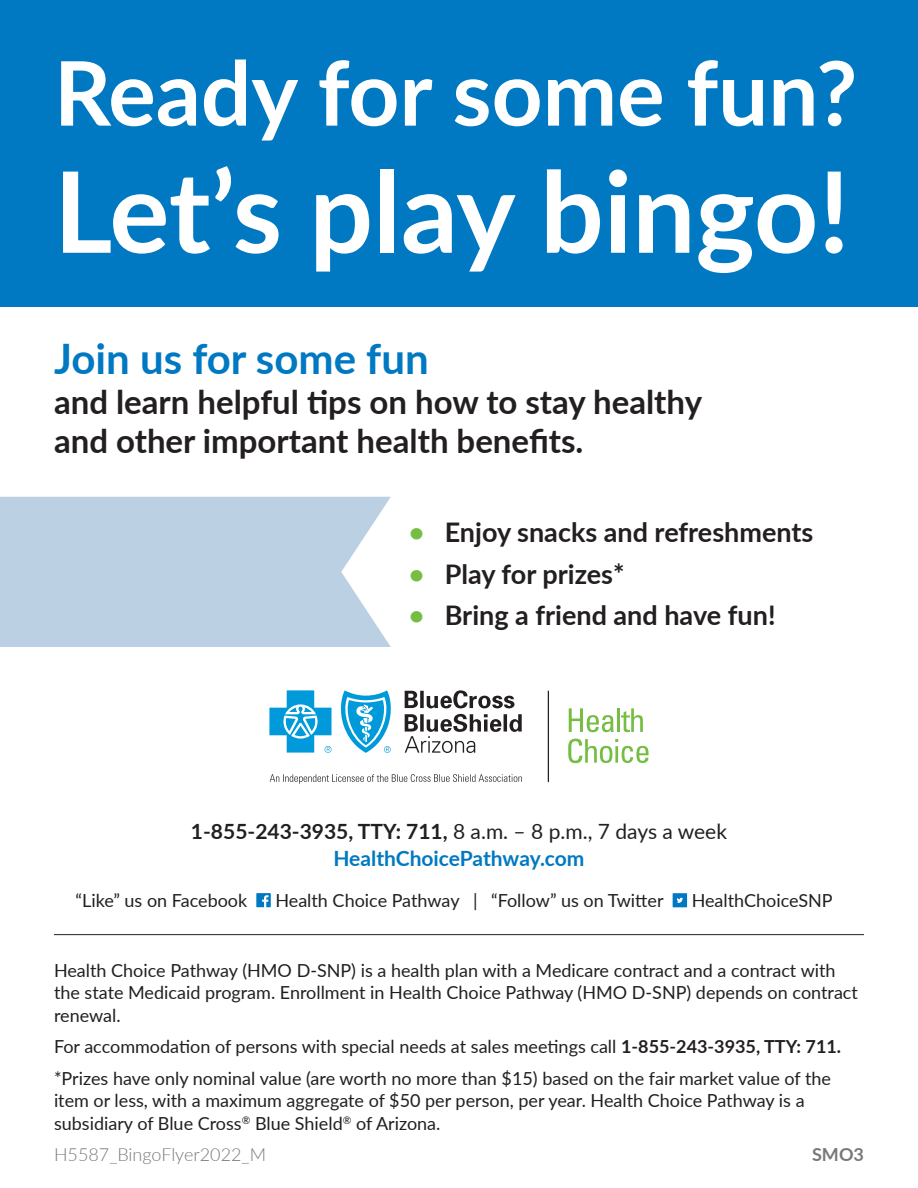
<style>
.page{position:relative;width:918px;height:1188px;background:#fff}
.page>*{position:absolute;margin:0;border:0;box-sizing:border-box;transform-origin:0 0}
.t1{font:700 112.35px "Lato";color:#fff}
.t2{font:700 88.95px "Lato";color:#fff}
.t3{font:700 42px "Lato";color:#0079c2}
.t4{font:700 33px/39.6px "Lato";color:#231f20}
.t5{font:700 27px "Lato";color:#231f20}
.t6{font:700 21px "Lato";color:#231f20}
.t7{font:700 21px "Lato";color:#0079c2}
.t8{font:18px/22.5px "Lato";color:#231f20}
.t9{font:300 18px "Lato";color:#76787b}
.t10{font:700 18px "Lato";color:#76787b}
.s1{color:#77bd42}
.s2{font-weight:400}
.s3{font-weight:700}
</style>
<div class="page">
<hr style="left:54px;top:934px;width:810px;height:1px;background:#231f20">
<svg style="left:256px;top:893px;width:15px;height:14px"></svg>
<svg style="left:673px;top:893px;width:14px;height:14px"></svg>
<div style="left:0;top:0;width:918px;height:307px;background:#0079c2"></div>
<div style="left:0;top:497px;width:391px;height:150px;background:#bbd1e3"></div>
<svg style="left:405px;top:690px;width:110px;height:18px"></svg>
<svg style="left:405px;top:714px;width:117px;height:39px"></svg>
<svg style="left:269px;top:690px;width:63px;height:63px"></svg>
<svg style="left:340px;top:690px;width:51px;height:63px"></svg>
<svg style="left:270px;top:774px;width:252px;height:10px"></svg>
<svg style="left:569px;top:708px;width:45px;height:24px"></svg>
<hr style="left:617px;top:708px;width:3px;height:24px;background:#75bd43">
<svg style="left:621px;top:708px;width:22px;height:24px"></svg>
<svg style="left:568px;top:739px;width:81px;height:24px"></svg>
<hr style="left:548px;top:691px;width:1px;height:91px;background:#231f20">
<p class="t2" style="left:54px;top:28px;width:805px">Ready for some fun?</p>
<p class="t1" style="left:54px;top:129px;width:797px">Let’s play bingo!</p>
<p class="t3" style="left:54px;top:328px;width:376px">Join us for some fun</p>
<p class="t4" style="left:54px;top:381px;width:650px">and learn helpful tips on how to stay healthy and other important health benefits.</p>
<p class="t5" style="left:409px;top:513px;width:406px"><span class="s1">•</span> Enjoy snacks and refreshments</p>
<p class="t5" style="left:409px;top:554px;width:217px"><span class="s1">•</span> Play for prizes*</p>
<p class="t5" style="left:409px;top:595px;width:368px"><span class="s1">•</span> Bring a friend and have fun!</p>
<p class="t6" style="left:191px;top:816px;width:538px">1-855-243-3935, TTY: 711, <span class="s2">8 a.m. – 8 p.m., 7 days a week</span></p>
<p class="t7" style="left:333px;top:843px;width:253px">HealthChoicePathway.com</p>
<p class="t8" style="left:76px;top:889px;width:173px">“Like” us on Facebook</p>
<p class="t8" style="left:275px;top:889px;width:390px">Health Choice Pathway | “Follow” us on Twitter</p>
<p class="t8" style="left:692px;top:889px;width:143px">HealthChoiceSNP</p>
<p class="t8" style="left:54px;top:958px;width:805px">Health Choice Pathway (HMO D-SNP) is a health plan with a Medicare contract and a contract with the state Medicaid program. Enrollment in Health Choice Pathway (HMO D-SNP) depends on contract renewal.</p>
<p class="t8" style="left:54px;top:1034px;width:789px">For accommodation of persons with special needs at sales meetings call <span class="s3">1-855-243-3935, TTY: 711.</span></p>
<p class="t8" style="left:54px;top:1066px;width:779px">*Prizes have only nominal value (are worth no more than $15) based on the fair market value of the item or less, with a maximum aggregate of $50 per person, per year. Health Choice Pathway is a subsidiary of Blue Cross<sup>®</sup> Blue Shield<sup>®</sup> of Arizona.</p>
<p class="t9" style="left:54px;top:1142px;width:214px">H5587_BingoFlyer2022_M</p>
<p class="t10" style="left:812px;top:1141px;width:53px">SMO3</p>
</div>
